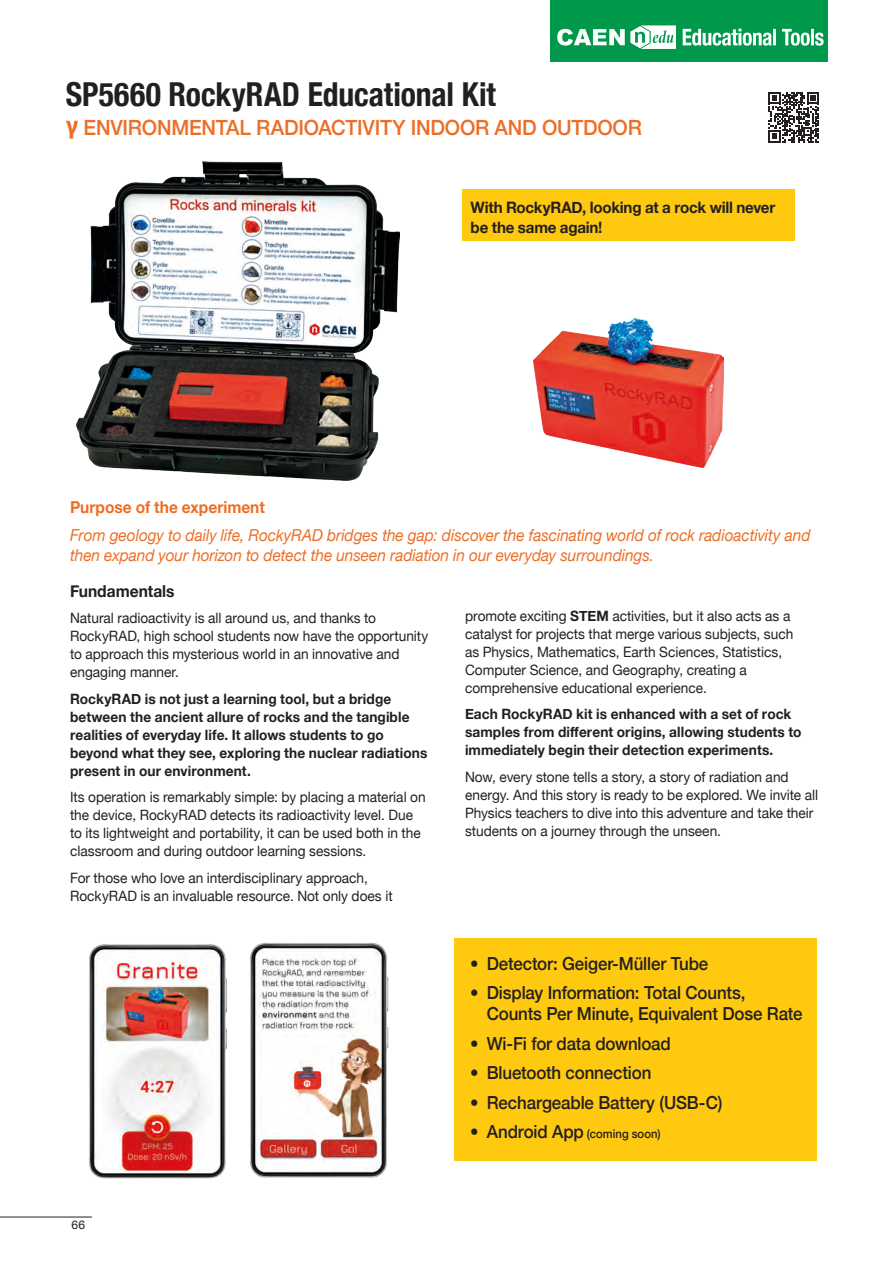
<style>
.page{position:relative;width:893px;height:1263px;background:#fff}
.page>*{position:absolute;margin:0;border:0;box-sizing:border-box;transform-origin:0 0}
.Titolo_Prodotti_Multipli_2016{font:700 condensed 33px "Helvetica Neue";color:#231f20;scale:.96 1}
.Titolo_Prodotti_Multipli_2016-2{font:500 21px "Helvetica Neue";letter-spacing:-.01em;color:#ed6e26;scale:.96 1}
.Testo_1{font:500 18px/21px "Helvetica Neue";letter-spacing:-.01em;color:#231f20;scale:.94 1}
.Testo_1-2{font:italic 16.5px/19.8px "Helvetica Neue";letter-spacing:-.005em;color:#ed6e26;scale:.94 1}
.Testo_1-3{font:700 16.5px "Helvetica Neue";color:#ed6e26;scale:.94 1}
.Testo_1-4{font:700 16.5px "Helvetica Neue";color:#231f20;scale:.94 1}
.COMMENTO_ZOOM_01{font:700 15.75px/19.5px "Helvetica Neue";letter-spacing:-.015em;color:#231f20;scale:.96 1}
.Testo_1-5{font:14.25px/18px "Helvetica Neue";color:#231f20;scale:.96 1}
.Testo_1-6{font:700 14.25px/18px "Helvetica Neue";letter-spacing:.005em;color:#231f20;scale:.96 1}
.Testo_1-7{font:500 12px "Helvetica Neue";letter-spacing:.005em;color:#231f20;scale:.94 1}
.t1{font:12px "Helvetica Neue";color:#231f20}
.s1{font-weight:700;font-size:25.5px}
.s2{font-weight:700}
.s3{font-size:18px}
</style>
<div class="page">
<div style="left:551px;top:0;width:277px;height:62px;background:#00994b"></div>
<svg style="left:557px;top:25px;width:119px;height:24px"></svg>
<svg style="left:683px;top:29px;width:141px;height:17px"></svg>
<hr style="left:0;top:1217px;width:92px;height:1px;background:#231f20">
<img style="left:76px;top:162px;width:323px;height:319px">
<img style="left:533px;top:319px;width:190px;height:149px">
<img style="left:250px;top:942px;width:139px;height:236px">
<img style="left:89px;top:944px;width:138px;height:235px">
<div style="left:454px;top:938px;width:363px;height:223px;background:#fec90f"></div>
<svg style="left:768px;top:92px;width:51px;height:51px"></svg>
<div style="left:462px;top:189px;width:332px;height:52px;background:#fec90f"></div>
<p class="Titolo_Prodotti_Multipli_2016" style="left:66px;top:67px;width:449px">SP5660 RockyRAD Educational Kit</p>
<p class="Titolo_Prodotti_Multipli_2016-2" style="left:66px;top:111px;width:601px"><span class="s1">γ</span> ENVIRONMENTAL RADIOACTIVITY INDOOR AND OUTDOOR</p>
<p class="COMMENTO_ZOOM_01" style="left:471px;top:198px;width:319px">With RockyRAD, looking at a rock will never be the same again!</p>
<p class="Testo_1-3" style="left:70px;top:494px;width:209px">Purpose of the experiment</p>
<p class="Testo_1-2" style="left:70px;top:526px;width:789px">From geology to daily life, RockyRAD bridges the gap: discover the fascinating world of rock radioactivity and then expand your horizon to detect the unseen radiation in our everyday surroundings.</p>
<p class="Testo_1-4" style="left:70px;top:578px;width:113px">Fundamentals</p>
<p class="Testo_1-5" style="left:70px;top:610px;width:375px">Natural radioactivity is all around us, and thanks to RockyRAD, high school students now have the opportunity to approach this mysterious world in an innovative and engaging manner.</p>
<p class="Testo_1-6" style="left:70px;top:690px;width:374px">RockyRAD is not just a learning tool, but a bridge between the ancient allure of rocks and the tangible realities of everyday life. It allows students to go beyond what they see, exploring the nuclear radiations present in our environment.</p>
<p class="Testo_1-5" style="left:70px;top:789px;width:372px">Its operation is remarkably simple: by placing a material on the device, RockyRAD detects its radioactivity level. Due to its lightweight and portability, it can be used both in the classroom and during outdoor learning sessions.</p>
<p class="Testo_1-5" style="left:70px;top:869px;width:337px">For those who love an interdisciplinary approach,<br>RockyRAD is an invaluable resource. Not only does it</p>
<p class="t1" style="left:71px;top:1216px;width:15px">66</p>
<p class="Testo_1-5" style="left:465px;top:607px;width:343px">promote exciting <span class="s2">STEM</span> activities, but it also acts as a catalyst for projects that merge various subjects, such as Physics, Mathematics, Earth Sciences, Statistics, Computer Science, and Geography, creating a comprehensive educational experience.</p>
<p class="Testo_1-6" style="left:465px;top:705px;width:352px">Each RockyRAD kit is enhanced with a set of rock samples from different origins, allowing students to immediately begin their detection experiments.</p>
<p class="Testo_1-5" style="left:465px;top:768px;width:369px">Now, every stone tells a story, a story of radiation and energy. And this story is ready to be explored. We invite all Physics teachers to dive into this adventure and take their students on a journey through the unseen.</p>
<p class="Testo_1" style="left:470px;top:951px;width:255px">• Detector: Geiger-Müller Tube</p>
<p class="Testo_1" style="left:487px;top:981px;width:337px;text-indent:-16px">• Display Information: Total Counts,<br>Counts Per Minute, Equivalent Dose Rate</p>
<p class="Testo_1" style="left:470px;top:1031px;width:215px">• Wi-Fi for data download</p>
<p class="Testo_1" style="left:470px;top:1061px;width:194px">• Bluetooth connection</p>
<p class="Testo_1" style="left:470px;top:1090px;width:270px">• Rechargeable Battery (USB-C)</p>
<p class="Testo_1-7" style="left:470px;top:1124px;width:204px"><span class="s3">• Android App</span> (coming soon)</p>
</div>
